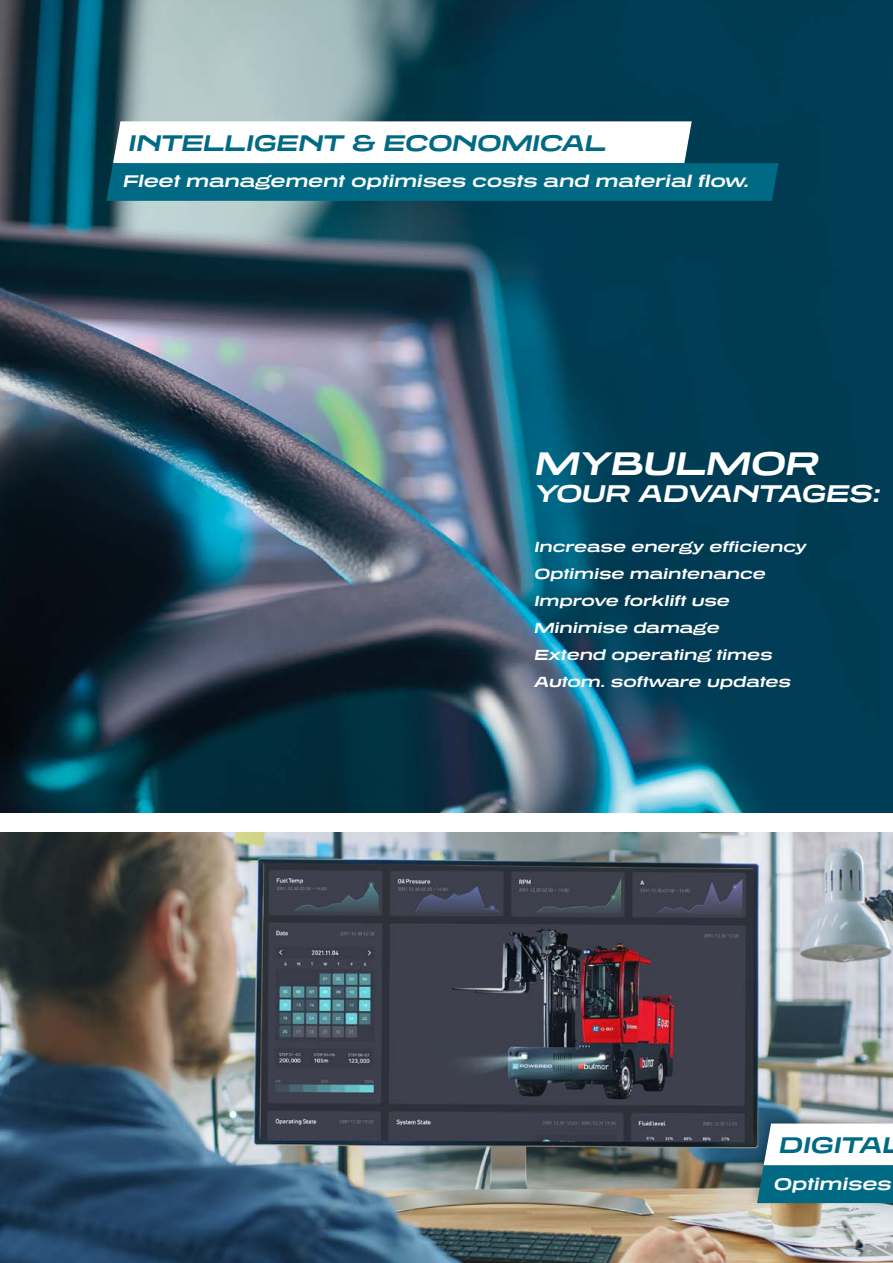
<style>
.page{position:relative;width:893px;height:1263px;background:#fff}
.page>*{position:absolute;margin:0;border:0;box-sizing:border-box;transform-origin:0 0}
.t1{font:italic 700 33.45px "Tussilago Rg";color:#fff}
.t2{font:italic 700 24.75px "Tussilago Rg";color:#fff}
.t3{font:italic 700 23.1px "Tussilago Rg";color:#006a84}
.t4{font:italic 700 17.25px "Tussilago Rg";color:#fff}
.t5{font:italic 700 15px/27px "Tussilago Rg";color:#fff}
</style>
<div class="page">
<img style="left:0;top:832px;width:893px;height:431px">
<img style="left:0;top:0;width:893px;height:812px">
<svg style="left:106px;top:121px;width:672px;height:80px"></svg>
<div style="left:749px;top:1113px;width:144px;height:94px;background:#000;opacity:.23"></div>
<svg style="left:757px;top:1123px;width:136px;height:80px"></svg>
<h3 class="t3" style="left:128px;top:128px;width:479px">INTELLIGENT &amp; ECONOMICAL</h3>
<p class="t4" style="left:123px;top:170px;width:627px">Fleet management optimises costs and material flow.</p>
<h1 class="t1" style="left:534px;top:442px;width:285px">MYBULMOR</h1>
<h2 class="t2" style="left:534px;top:478px;width:347px">YOUR ADVANTAGES:</h2>
<p class="t5" style="left:534px;top:532px;width:274px">Increase energy efficiency<br>Optimise maintenance<br>Improve forklift use<br>Minimise damage<br>Extend operating times<br>Autom. software updates</p>
<h3 class="t3" style="left:778px;top:1130px;width:105px">DIGITA</h3>
<p class="t4" style="left:773px;top:1172px;width:119px">Optimises</p>
</div>
